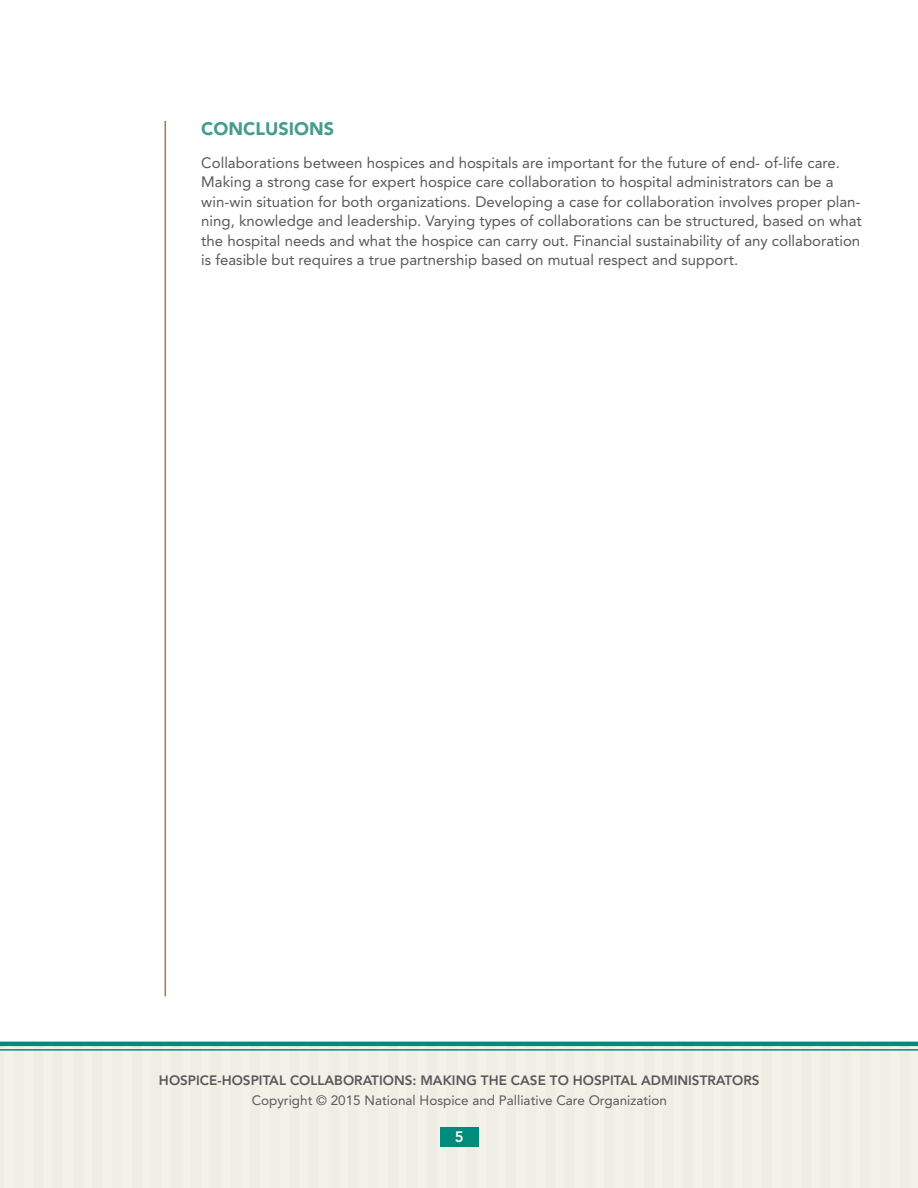
<style>
.page{position:relative;width:918px;height:1188px;background:#fff}
.page>*{position:absolute;margin:0;border:0;box-sizing:border-box;transform-origin:0 0}
.t1{font:900 18px "Avenir LT Pro";color:#469d8f}
.t2{font:15px/19.5px "Avenir LT Pro";color:#57585a}
.t3{font:800 15px "Avenir";color:#fff}
.t4{font:800 13.5px "Avenir";color:#57585a}
.t5{font:13.5px "Avenir";color:#57585a}
</style>
<div class="page">
<div style="left:0;top:1046px;width:918px;height:142px;background:#f0eee5"></div>
<hr style="left:0;top:1042px;width:918px;height:4px;background:#008b7b">
<hr style="left:0;top:1049px;width:918px;height:2px;background:#008b7b">
<div style="left:440px;top:1127px;width:39px;height:20px;background:#008b7b"></div>
<hr style="left:165px;top:121px;width:1px;height:875px;background:#977f53">
<p class="t1" style="left:201px;top:122px;width:134px">CONCLUSIONS</p>
<p class="t2" style="left:201px;top:154px;width:662px">Collaborations between hospices and hospitals are important for the future of end- of-life care.<br>Making a strong case for expert hospice care collaboration to hospital administrators can be a win-win situation for both organizations. Developing a case for collaboration involves proper plan&shy;ning, knowledge and leadership. Varying types of collaborations can be structured, based on what the hospital needs and what the hospice can carry out. Financial sustainability of any collaboration is feasible but requires a true partnership based on mutual respect and support.</p>
<p class="t4" style="left:159px;top:1070px;width:602px">HOSPICE-HOSPITAL COLLABORATIONS: MAKING THE CASE TO HOSPITAL ADMINISTRATORS</p>
<p class="t5" style="left:252px;top:1089px;width:417px">Copyright © 2015 National Hospice and Palliative Care Organization</p>
<p class="t3" style="left:455px;top:1125px;width:10px">5</p>
</div>
